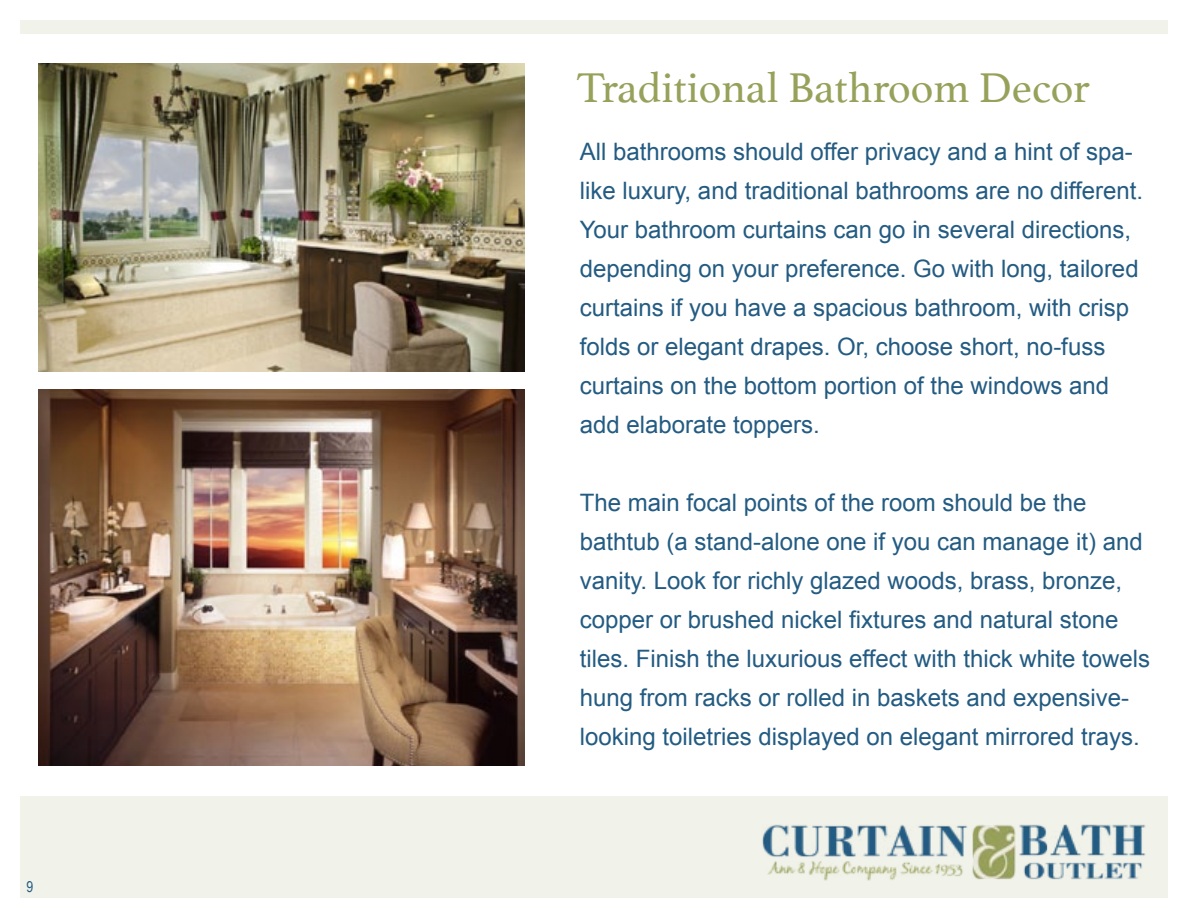
<style>
.page{position:relative;width:1188px;height:918px;background:#fff}
.page>*{position:absolute;margin:0;border:0;box-sizing:border-box;transform-origin:0 0}
.t1{font:43.65px "Athelas";color:#97a15a}
.t2{font:24px/39px "Arial";color:#235b82}
.t3{font:15px "Arial Narrow";color:#235b82}
</style>
<div class="page">
<div style="left:20px;top:796px;width:1148px;height:102px;background:#f1f2e9"></div>
<img style="left:762px;top:824px;width:384px;height:57px">
<div style="left:20px;top:20px;width:1148px;height:13px;background:#f1f2e9"></div>
<img style="left:39px;top:64px;width:486px;height:308px">
<img style="left:39px;top:390px;width:486px;height:376px">
<p class="t3" style="left:26px;top:876px;width:8px">9</p>
<h1 class="t1" style="left:577px;top:53px;width:515px">Traditional Bathroom Decor</h1>
<p class="t2" style="left:580px;top:133px;width:565px">All bathrooms should offer privacy and a hint of spa&shy;like luxury, and traditional bathrooms are no different.<br>Your bathroom curtains can go in several directions, depending on your preference. Go with long, tailored curtains if you have a spacious bathroom, with crisp folds or elegant drapes. Or, choose short, no-fuss curtains on the bottom portion of the windows and add elaborate toppers.</p>
<p class="t2" style="left:580px;top:484px;width:572px">The main focal points of the room should be the bathtub (a stand-alone one if you can manage it) and vanity. Look for richly glazed woods, brass, bronze, copper or brushed nickel fixtures and natural stone tiles. Finish the luxurious effect with thick white towels hung from racks or rolled in baskets and expensive&shy;looking toiletries displayed on elegant mirrored trays.</p>
</div>
